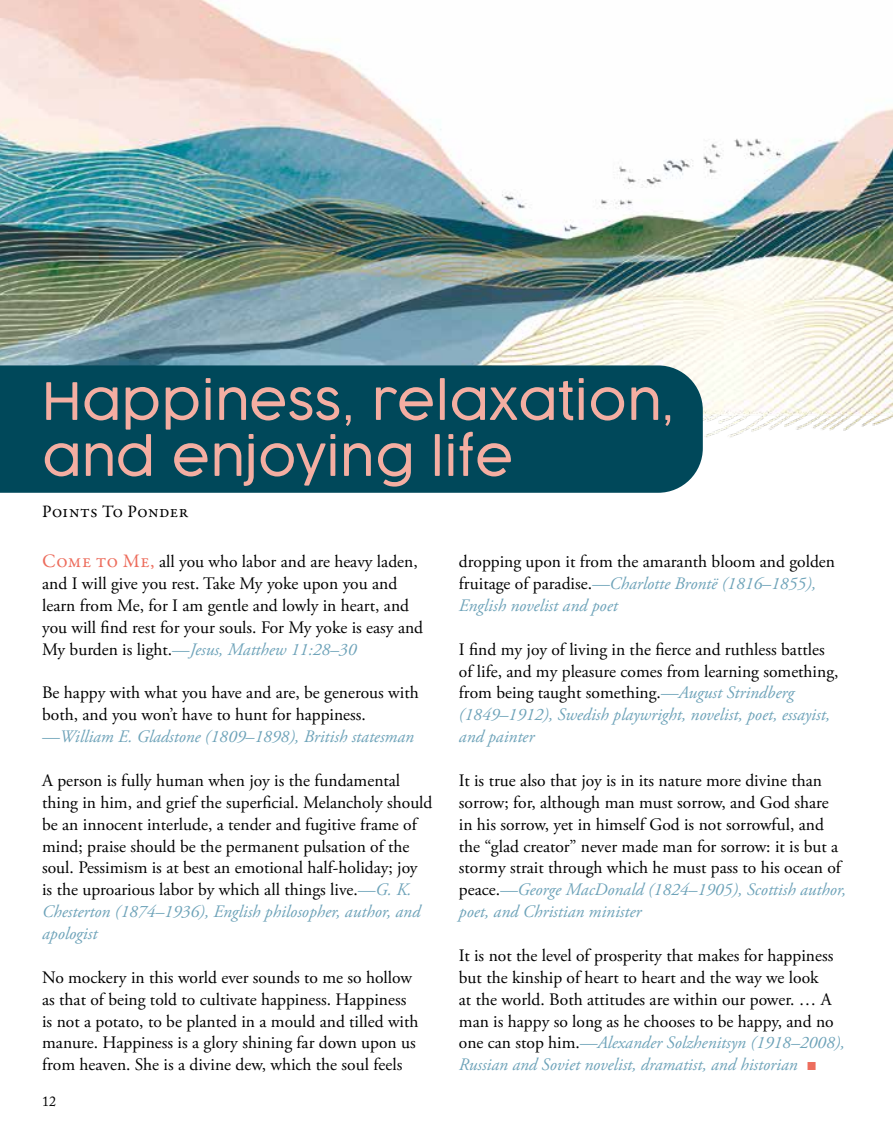
<style>
.page{position:relative;width:893px;height:1141px;background:#fff}
.page>*{position:absolute;margin:0;border:0;box-sizing:border-box;transform-origin:0 0}
.t1{font:300 50.75px/56px "Cocogoose Pro";letter-spacing:.01em;color:#f4aea2}
.t2{font:17.5px/21.9px "Adobe Garamond Pro";color:#000}
.t3{font:italic 17.5px "Adobe Garamond Pro";color:#6ea3b9}
.t4{font:17.5px "Garamond Premr Pro";letter-spacing:.005em;color:#000}
.t5{font:14px "Adobe Caslon Pro";color:#000}
.s1{font-style:italic;color:#6ea3b9}
.s2{font-family:"Arial";font-size:17.32px;color:#ed6d5d}
.s3{font-family:"Garamond Premr Pro";font-size:19.25px;color:#ed6d5d}
.s4{color:#6ea3b9}
</style>
<div class="page">
<img style="left:0;top:0;width:893px;height:438px">
<div style="left:0;top:365px;width:703px;height:128px;background:#00485a"></div>
<h1 class="t1" style="left:42px;top:372px;width:634px">Happiness, relaxation, and enjoying life</h1>
<p class="t4" style="left:42px;top:501px;width:148px">Points To Ponder</p>
<p class="t2" style="left:459px;top:551px;width:378px">dropping upon it from the amaranth bloom and golden fruitage of paradise.<span class="s1">—Charlotte Brontë (1816–1855),<br>English novelist and poet</span></p>
<p class="t2" style="left:459px;top:639px;width:381px">I find my joy of living in the fierce and ruthless battles of life, and my pleasure comes from learning something, from being taught something.<span class="s1">—August Strindberg (1849–1912), Swedish playwright, novelist, poet, essayist, and painter</span></p>
<p class="t2" style="left:459px;top:770px;width:389px">It is true also that joy is in its nature more divine than sorrow; for, although man must sorrow, and God share in his sorrow, yet in himself God is not sorrowful, and the “glad creator” never made man for sorrow: it is but a stormy strait through which he must pass to his ocean of peace.<span class="s1">—George MacDonald (1824–1905), Scottish author, poet, and Christian minister</span></p>
<p class="t2" style="left:459px;top:945px;width:387px">It is not the level of prosperity that makes for happiness but the kinship of heart to heart and the way we look<br>at the world. Both attitudes are within our power. … A man is happy so long as he chooses to be happy, and no one can stop him.<span class="s1">—Alexander Solzhenitsyn (1918–2008), Russian and Soviet novelist, dramatist, and historian</span> <span class="s2">■</span></p>
<p class="t5" style="left:42px;top:1093px;width:15px">12</p>
<p class="t2" style="left:42px;top:551px;width:382px"><span class="s3">Come to Me,</span> all you who labor and are heavy laden, and I will give you rest. Take My yoke upon you and learn from Me, for I am gentle and lowly in heart, and you will find rest for your souls. For My yoke is easy and My burden is light.<span class="s4">—</span><span class="s1">Jesus, Matthew 11:28–30</span></p>
<p class="t2" style="left:42px;top:683px;width:378px">Be happy with what you have and are, be generous with both, and you won’t have to hunt for happiness.</p>
<p class="t3" style="left:42px;top:726px;width:373px">—William E. Gladstone (1809–1898), British statesman</p>
<p class="t2" style="left:42px;top:770px;width:392px">A person is fully human when joy is the fundamental thing in him, and grief the superficial. Melancholy should be an innocent interlude, a tender and fugitive frame of mind; praise should be the permanent pulsation of the soul. Pessimism is at best an emotional half-holiday; joy<br>is the uproarious labor by which all things live.<span class="s1">—G. K.<br>Chesterton (1874–1936), English philosopher, author, and apologist</span></p>
<p class="t2" style="left:42px;top:967px;width:378px">No mockery in this world ever sounds to me so hollow as that of being told to cultivate happiness. Happiness is not a potato, to be planted in a mould and tilled with manure. Happiness is a glory shining far down upon us from heaven. She is a divine dew, which the soul feels</p>
</div>
